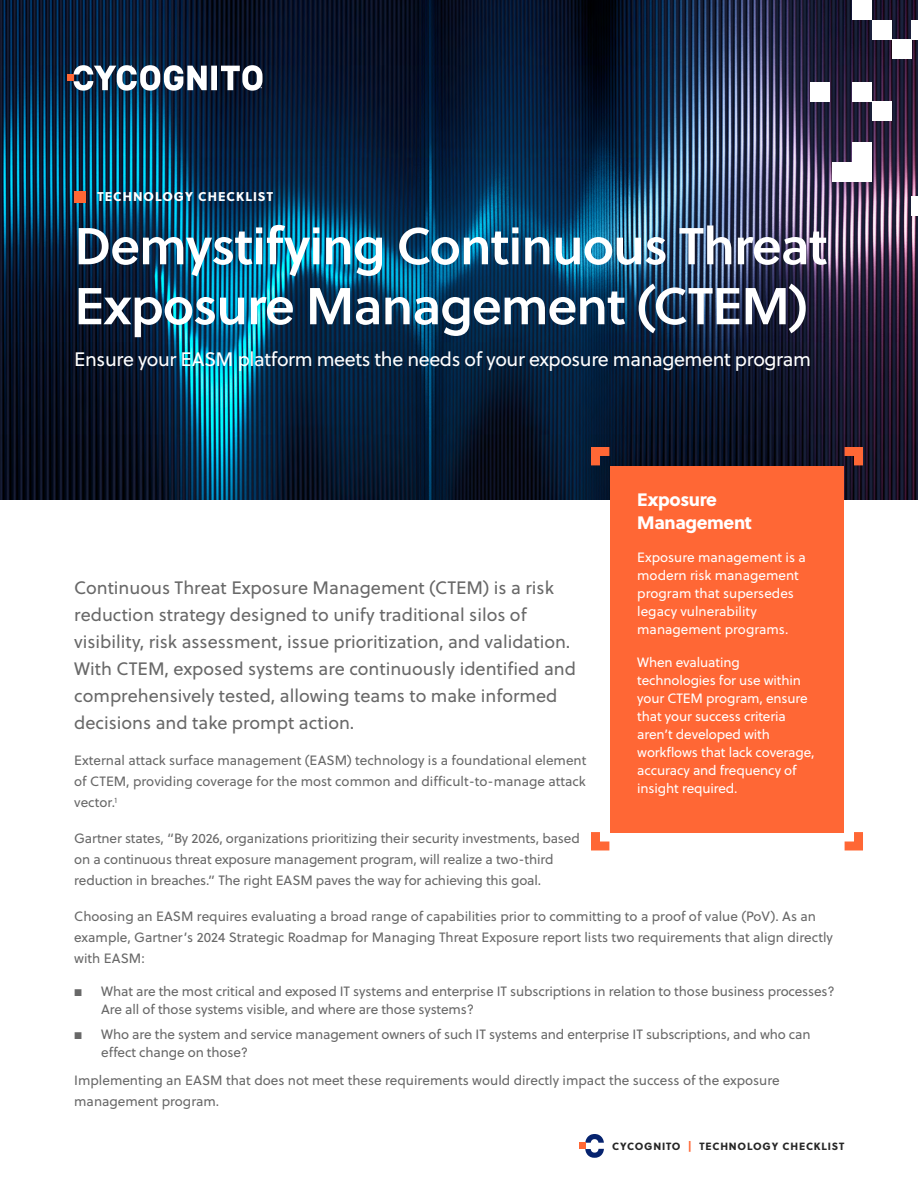
<style>
.page{position:relative;width:918px;height:1188px;background:#fff}
.page>*{position:absolute;margin:0;border:0;box-sizing:border-box;transform-origin:0 0}
.t1{font:51.75px/60px "Soleil Sb";letter-spacing:-.02em;color:#fff}
.t2{font:19.5px "Soleil";letter-spacing:-.02em;color:#fff}
.t3{font:18px/27px "Soleil";color:#686868}
.t4{font:18px/22.5px "Soleil Xb";letter-spacing:-.02em;color:#fff}
.t5{font:13.5px/21px "Soleil";letter-spacing:-.01em;color:#686868}
.t6{font:13.5px/18px "Soleil";letter-spacing:-.01em;color:#fff}
.t7{font:12.75px "Soleil Xb";letter-spacing:.08em;color:#fff}
.t8{font:10.5px "Soleil Xb";letter-spacing:.08em;color:#272727}
.s1{color:#ff6735}
</style>
<div class="page">
<img style="left:0;top:0;width:918px;height:500px">
<svg style="left:74px;top:65px;width:188px;height:26px"></svg>
<div style="left:67px;top:75px;width:7px;height:6px;background:#ff6735"></div>
<div style="left:852px;top:0;width:20px;height:20px;background:#fff"></div>
<div style="left:872px;top:20px;width:20px;height:19px;background:#fff"></div>
<div style="left:892px;top:39px;width:20px;height:20px;background:#fff"></div>
<div style="left:912px;top:20px;width:6px;height:19px;background:#fff"></div>
<div style="left:852px;top:82px;width:20px;height:20px;background:#fff"></div>
<div style="left:810px;top:82px;width:20px;height:20px;background:#fff"></div>
<div style="left:872px;top:102px;width:20px;height:19px;background:#fff"></div>
<div style="left:912px;top:196px;width:6px;height:20px;background:#fff"></div>
<div style="left:852px;top:142px;width:20px;height:20px;background:#fff"></div>
<div style="left:852px;top:161px;width:20px;height:21px;background:#fff"></div>
<div style="left:832px;top:162px;width:20px;height:20px;background:#fff"></div>
<svg style="left:579px;top:1134px;width:25px;height:24px"></svg>
<div style="left:74px;top:191px;width:12px;height:11px;background:#ff6735"></div>
<div style="left:610px;top:466px;width:233px;height:366px;background:#ff6735"></div>
<svg style="left:587px;top:443px;width:31px;height:31px"></svg>
<svg style="left:591px;top:832px;width:27px;height:19px"></svg>
<svg style="left:836px;top:443px;width:32px;height:31px"></svg>
<svg style="left:836px;top:823px;width:27px;height:28px"></svg>
<p class="t7" style="left:97px;top:187px;width:177px">TECHNOLOGY CHECKLIST</p>
<h1 class="t1" style="left:74px;top:214px;width:755px">Demystifying Continuous Threat<br>Exposure Management (CTEM)</h1>
<h2 class="t2" style="left:74px;top:344px;width:738px">Ensure your EASM platform meets the needs of your exposure management program</h2>
<h3 class="t4" style="left:637px;top:488px;width:116px">Exposure<br>Management</h3>
<p class="t6" style="left:637px;top:548px;width:170px">Exposure management is a modern risk management program that supersedes legacy vulnerability management programs.</p>
<p class="t6" style="left:637px;top:653px;width:179px">When evaluating technologies for use within your CTEM program, ensure that your success criteria aren’t developed with workflows that lack coverage, accuracy and frequency of insight required.</p>
<p class="t3" style="left:74px;top:574px;width:503px">Continuous Threat Exposure Management (CTEM) is a risk reduction strategy designed to unify traditional silos of visibility, risk assessment, issue prioritization, and validation.<br>With CTEM, exposed systems are continuously identified and comprehensively tested, allowing teams to make informed decisions and take prompt action.</p>
<p class="t5" style="left:74px;top:749px;width:514px;text-align:justify">External attack surface management (EASM) technology is a foundational element of CTEM, providing coverage for the most common and difficult-to-manage attack vector.<sup>1</sup></p>
<p class="t5" style="left:74px;top:827px;width:507px">Gartner states, “By 2026, organizations prioritizing their security investments, based on a continuous threat exposure management program, will realize a two-third reduction in breaches.” The right EASM paves the way for achieving this goal.</p>
<p class="t5" style="left:74px;top:905px;width:760px">Choosing an EASM requires evaluating a broad range of capabilities prior to committing to a proof of value (PoV). As an example, Gartner’s 2024 Strategic Roadmap for Managing Threat Exposure report lists two requirements that align directly with EASM:</p>
<p class="t5" style="left:101px;top:982px;width:735px;line-height:18px">What are the most critical and exposed IT systems and enterprise IT subscriptions in relation to those business processes?<br>Are all of those systems visible, and where are those systems?</p>
<p class="t5" style="left:101px;top:1025px;width:711px;line-height:18px">Who are the system and service management owners of such IT systems and enterprise IT subscriptions, and who can effect change on those?</p>
<p class="t5" style="left:74px;top:1069px;width:707px">Implementing an EASM that does not meet these requirements would directly impact the success of the exposure management program.</p>
<p class="t8" style="left:612px;top:1138px;width:234px">CYCOGNITO <span class="s1">|</span> TECHNOLOGY CHECKLIST</p>
</div>
